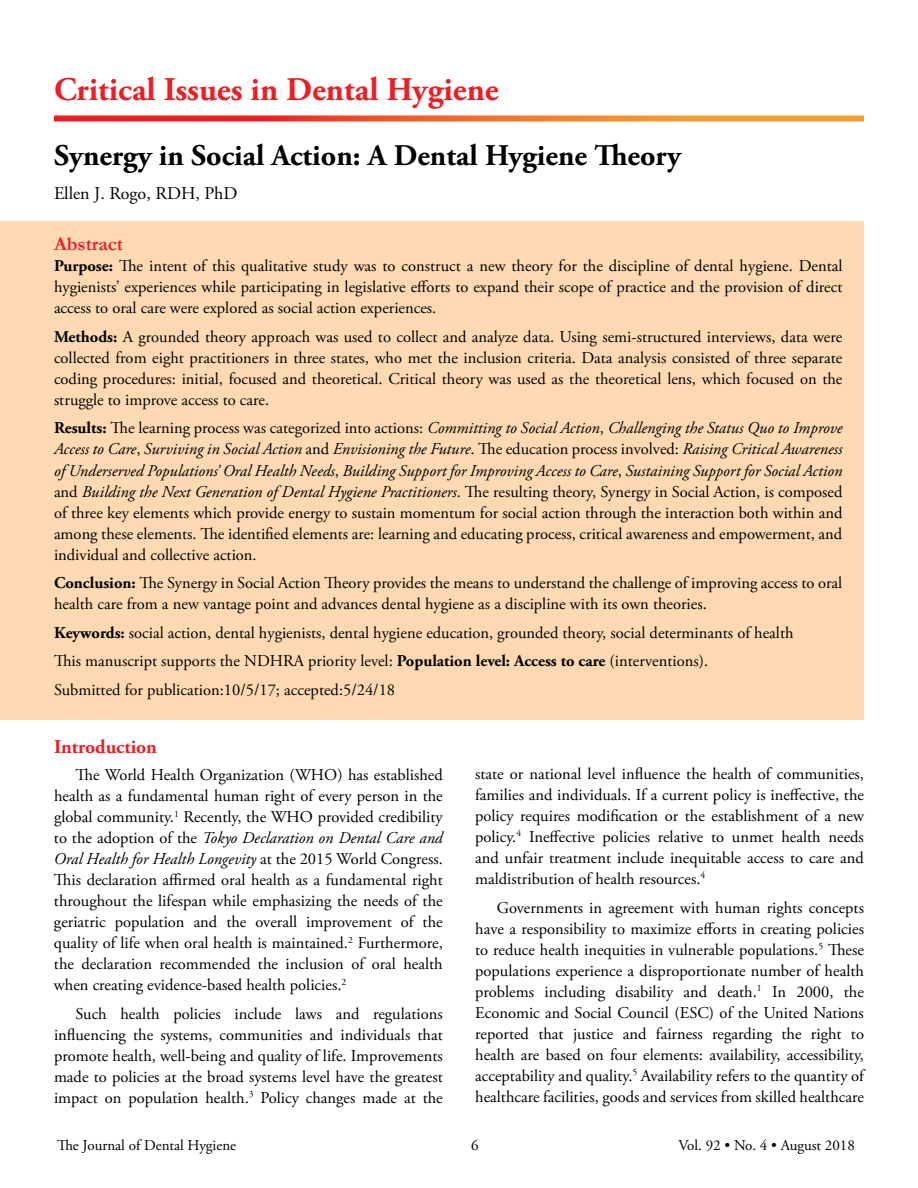
<style>
.page{position:relative;width:918px;height:1188px;background:#fff}
.page>*{position:absolute;margin:0;border:0;box-sizing:border-box;transform-origin:0 0}
.t1{font:700 33px "Adobe Garamond Pro";color:#ed1d24}
.t2{font:700 30px "Adobe Garamond Pro";color:#000}
.t3{font:700 19.5px "Adobe Garamond Pro";color:#ed1d24}
.t4{font:700 19.5px "Garamond";color:#ed1d24}
.t5{font:18px "Adobe Garamond Pro";color:#000}
.t6{font:16.5px/21px "Adobe Garamond Pro";color:#000;text-align:justify}
.t7{font:15px "Adobe Garamond Pro";color:#000}
.s1{font-weight:700}
.s2{font-style:italic}
</style>
<div class="page">
<div style="left:0;top:221px;width:864px;height:499px;background:#fed9b1"></div>
<svg style="left:54px;top:116px;width:810px;height:6px"></svg>
<h1 class="t1" style="left:54px;top:70px;width:446px">Critical Issues in Dental Hygiene</h1>
<h2 class="t2" style="left:54px;top:138px;width:629px">Synergy in Social Action: A Dental Hygiene Theory</h2>
<p class="t5" style="left:54px;top:182px;width:185px">Ellen J. Rogo, RDH, PhD</p>
<p class="t4" style="left:54px;top:233px;width:71px">Abstract</p>
<p class="t6" style="left:54px;top:256px;width:790px"><span class="s1">Purpose:</span> The intent of this qualitative study was to construct a new theory for the discipline of dental hygiene. Dental hygienists’ experiences while participating in legislative efforts to expand their scope of practice and the provision of direct access to oral care were explored as social action experiences.</p>
<p class="t6" style="left:54px;top:327px;width:790px"><span class="s1">Methods:</span> A grounded theory approach was used to collect and analyze data. Using semi-structured interviews, data were collected from eight practitioners in three states, who met the inclusion criteria. Data analysis consisted of three separate coding procedures: initial, focused and theoretical. Critical theory was used as the theoretical lens, which focused on the struggle to improve access to care.</p>
<p class="t6" style="left:54px;top:418px;width:790px"><span class="s1">Results:</span> The learning process was categorized into actions: <span class="s2">Committing to Social Action</span>, <span class="s2">Challenging the Status Quo to Improve Access to Care</span>, <span class="s2">Surviving in Social Action</span> and <span class="s2">Envisioning the Future</span>. The education process involved: <span class="s2">Raising Critical Awareness of Underserved Populations’ Oral Health Needs</span>, <span class="s2">Building Support for Improving Access to Care</span>, <span class="s2">Sustaining Support for Social Action </span>and <span class="s2">Building the Next Generation of Dental Hygiene Practitioners</span>. The resulting theory, Synergy in Social Action, is composed of three key elements which provide energy to sustain momentum for social action through the interaction both within and among these elements. The identified elements are: learning and educating process, critical awareness and empowerment, and individual and collective action.</p>
<p class="t6" style="left:54px;top:573px;width:790px"><span class="s1">Conclusion:</span> The Synergy in Social Action Theory provides the means to understand the challenge of improving access to oral health care from a new vantage point and advances dental hygiene as a discipline with its own theories.</p>
<p class="t6" style="left:54px;top:619px;width:741px;line-height:28.5px;text-align:left"><span class="s1">Keywords:</span> social action, dental hygienists, dental hygiene education, grounded theory, social determinants of health<br>This manuscript supports the NDHRA priority level: <span class="s1">Population level: Access to care</span> (interventions).<br>Submitted for publication:10/5/17; accepted:5/24/18</p>
<p class="t3" style="left:54px;top:735px;width:105px">Introduction</p>
<p class="t6" style="left:54px;top:765px;width:390px;text-indent:22px">The World Health Organization (WHO) has established health as a fundamental human right of every person in the global community.<sup>1</sup> Recently, the WHO provided credibility to the adoption of the <span class="s2">Tokyo Declaration on Dental Care and Oral Health for Health Longevity</span> at the 2015 World Congress.<br>This declaration affirmed oral health as a fundamental right throughout the lifespan while emphasizing the needs of the geriatric population and the overall improvement of the quality of life when oral health is maintained.<sup>2</sup> Furthermore, the declaration recommended the inclusion of oral health when creating evidence-based health policies.<sup>2</sup></p>
<p class="t6" style="left:54px;top:1004px;width:390px;text-indent:22px">Such health policies include laws and regulations influencing the systems, communities and individuals that promote health, well-being and quality of life. Improvements made to policies at the broad systems level have the greatest impact on population health.<sup>3</sup> Policy changes made at the</p>
<p class="t6" style="left:475px;top:764px;width:390px">state or national level influence the health of communities, families and individuals. If a current policy is ineffective, the policy requires modification or the establishment of a new policy.<sup>4</sup> Ineffective policies relative to unmet health needs and unfair treatment include inequitable access to care and maldistribution of health resources.<sup>4</sup></p>
<p class="t6" style="left:475px;top:897px;width:390px;text-indent:22px">Governments in agreement with human rights concepts have a responsibility to maximize efforts in creating policies to reduce health inequities in vulnerable populations.<sup>5</sup> These populations experience a disproportionate number of health problems including disability and death.<sup>1</sup> In 2000, the Economic and Social Council (ESC) of the United Nations reported that justice and fairness regarding the right to health are based on four elements: availability, accessibility, acceptability and quality.<sup>5</sup> Availability refers to the quantity of healthcare facilities, goods and services from skilled healthcare</p>
<p class="t7" style="left:57px;top:1137px;width:181px">The Journal of Dental Hygiene</p>
<p class="t7" style="left:471px;top:1137px;width:9px">6</p>
<p class="t7" style="left:679px;top:1137px;width:178px">Vol. 92 • No. 4 • August 2018</p>
</div>
